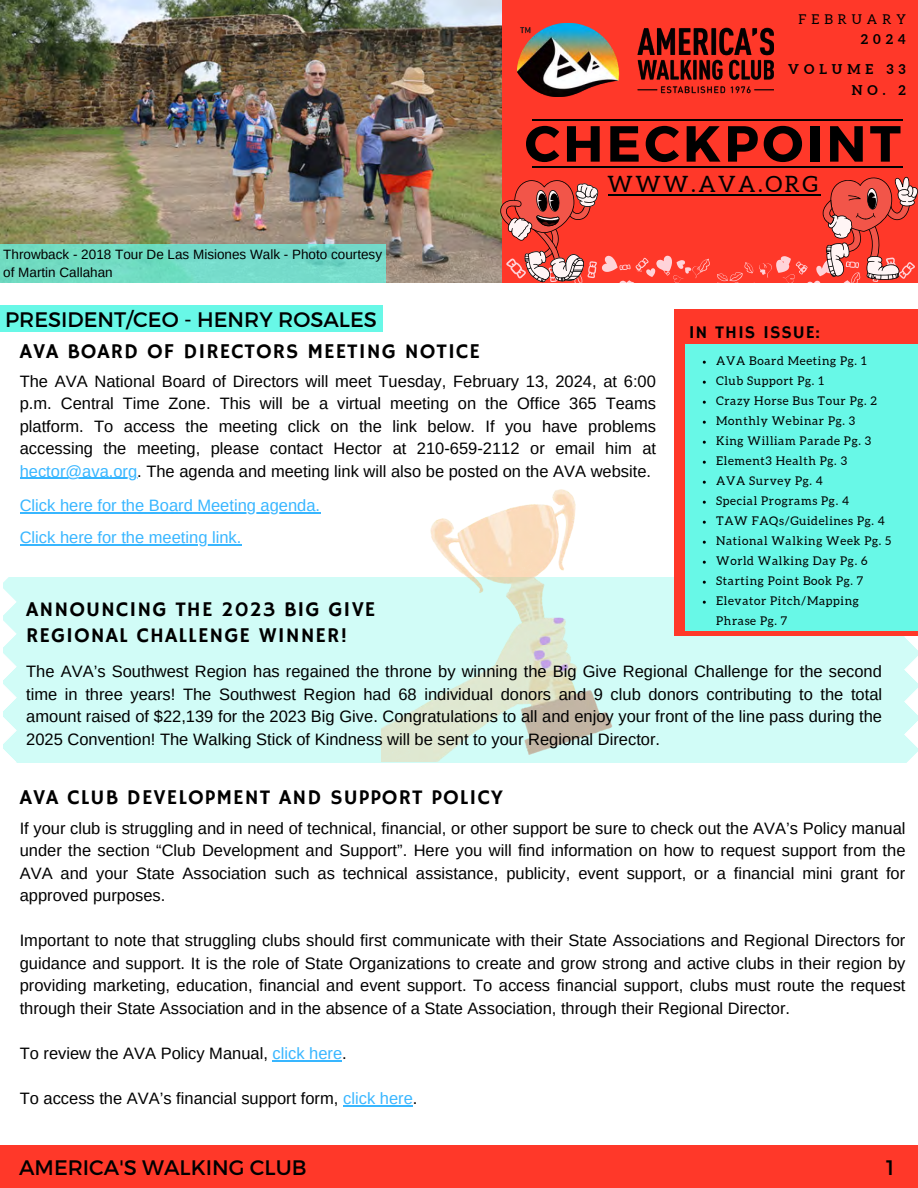
<style>
.page{position:relative;width:918px;height:1188px;background:#fff}
.page>*{position:absolute;margin:0;border:0;box-sizing:border-box;transform-origin:0 0}
.t1{font:700 50.7px "Montserrat";letter-spacing:.07em;color:#000}
.t2{font:22.5px "Aleo";letter-spacing:.11em;color:#000}
.t3{font:21px/25.8px "Hammersmith One";letter-spacing:.05em;color:#000}
.t4{font:21px "Montserrat";color:#000}
.t5{font:18px "Hammersmith One";letter-spacing:.05em;color:#000}
.t6{font:16.5px/22.5px "Arimo";color:#000;text-align:justify}
.t7{font:16.5px "Arimo";color:#38b6ff}
.t8{font:13.5px/18px "Arimo";color:#000}
.t9{font:13.5px/20.2px "Aleo";letter-spacing:.37em;color:#000;text-align:right}
.t10{font:700 13.5px/20.1px "Aleo";letter-spacing:.37em;color:#000;text-align:right}
.t11{font:12px/20px "Aleo";letter-spacing:.055em;color:#000}
.s1{font-weight:700}
.s2{color:#38b6ff}
</style>
<div class="page">
<div style="left:3px;top:577px;width:915px;height:185px;background:#d1fcf7"></div>
<svg style="left:904px;top:636px;width:14px;height:127px"></svg>
<div style="left:674px;top:309px;width:244px;height:327px;background:#ff3829"></div>
<div style="left:0;top:0;width:918px;height:282px;background:#ff3829"></div>
<svg style="left:3px;top:577px;width:14px;height:186px"></svg>
<div style="left:0;top:1145px;width:918px;height:43px;background:#ff3829"></div>
<img style="left:518px;top:23px;width:255px;height:73px">
<div style="left:686px;top:344px;width:232px;height:286px;background:#68f8e7"></div>
<hr style="left:608px;top:194px;width:212px;height:2px;background:#000">
<hr style="left:532px;top:119px;width:371px;height:1px;background:#000">
<hr style="left:532px;top:166px;width:371px;height:1px;background:#000">
<div style="left:0;top:306px;width:382px;height:26px;background:#68f8e7"></div>
<img style="left:0;top:0;width:502px;height:282px">
<div style="left:0;top:244px;width:386px;height:39px;background:#73dbc7"></div>
<svg style="left:717px;top:262px;width:36px;height:21px"></svg>
<svg style="left:759px;top:176px;width:159px;height:107px"></svg>
<svg style="left:499px;top:180px;width:211px;height:103px"></svg>
<img style="left:381px;top:489px;width:231px;height:272px">
<hr style="left:20px;top:478px;width:117px;height:1px;background:#38b6ff">
<hr style="left:20px;top:512px;width:300px;height:1px;background:#38b6ff">
<hr style="left:20px;top:544px;width:222px;height:1px;background:#38b6ff">
<hr style="left:273px;top:1060px;width:69px;height:1px;background:#38b6ff">
<hr style="left:343px;top:1105px;width:70px;height:1px;background:#38b6ff">
<p class="t9" style="left:799px;top:9px;width:109px">FEBRUARY<br><span class="s1">2024</span></p>
<p class="t10" style="left:788px;top:59px;width:119px">VOLUME 33<br>NO. 2</p>
<p class="t1" style="left:525px;top:111px;width:378px">CHECKPOINT</p>
<p class="t8" style="left:3px;top:245px;width:380px">Throwback - 2018 Tour De Las Misiones Walk - Photo courtesy of Martin Callahan</p>
<h6 class="t2" style="left:608px;top:171px;width:212px">WWW.AVA.ORG</h6>
<p class="t4" style="left:5px;top:305px;width:373px">PRESIDENT/CEO - HENRY ROSALES</p>
<p class="t3" style="left:20px;top:339px;width:462px">AVA BOARD OF DIRECTORS MEETING NOTICE</p>
<p class="t5" style="left:689px;top:322px;width:133px">IN THIS ISSUE:</p>
<h2 class="t11" style="left:716px;top:350px;width:152px">AVA Board Meeting Pg. 1</h2>
<p class="t11" style="left:716px;top:370px;width:109px">Club Support Pg. 1</p>
<p class="t11" style="left:716px;top:390px;width:162px">Crazy Horse Bus Tour Pg. 2</p>
<p class="t11" style="left:716px;top:410px;width:141px">Monthly Webinar Pg. 3</p>
<p class="t11" style="left:716px;top:430px;width:157px">King William Parade Pg. 3</p>
<p class="t11" style="left:716px;top:450px;width:132px">Element3 Health Pg. 3</p>
<h2 class="t11" style="left:716px;top:470px;width:108px">AVA Survey Pg. 4</h2>
<h3 class="t11" style="left:716px;top:490px;width:134px">Special Programs Pg. 4</h3>
<p class="t11" style="left:716px;top:510px;width:170px">TAW FAQs/Guidelines Pg. 4</p>
<p class="t11" style="left:716px;top:530px;width:177px">National Walking Week Pg. 5</p>
<p class="t11" style="left:716px;top:550px;width:153px">World Walking Day Pg. 6</p>
<p class="t11" style="left:716px;top:570px;width:149px">Starting Point Book Pg. 7</p>
<p class="t11" style="left:716px;top:590px;width:144px">Elevator Pitch/Mapping<br>Phrase Pg. 7</p>
<h5 class="t6" style="left:20px;top:370px;width:638px">The AVA National Board of Directors will meet Tuesday, February 13, 2024, at 6:00 p.m. Central Time Zone. This will be a virtual meeting on the Office 365 Teams platform. To access the meeting click on the link below. If you have problems accessing the meeting, please contact Hector at 210-659-2112 or email him at</h5>
<h1 class="t6" style="left:20px;top:460px;width:633px"><span class="s2">hector@ava.org</span>. The agenda and meeting link will also be posted on the AVA website.</h1>
<p class="t7" style="left:20px;top:496px;width:302px">Click here for the Board Meeting agenda.</p>
<p class="t7" style="left:20px;top:528px;width:223px">Click here for the meeting link.</p>
<p class="t3" style="left:26px;top:598px;width:351px">ANNOUNCING THE 2023 BIG GIVE<br>REGIONAL CHALLENGE WINNER!</p>
<p class="t6" style="left:26px;top:660px;width:857px">The AVA’s Southwest Region has regained the throne by winning the Big Give Regional Challenge for the second time in three years! The Southwest Region had 68 individual donors and 9 club donors contributing to the total amount raised of $22,139 for the 2023 Big Give. Congratulations to all and enjoy your front of the line pass during the 2025 Convention! The Walking Stick of Kindness will be sent to your Regional Director.</p>
<p class="t3" style="left:20px;top:785px;width:485px">AVA CLUB DEVELOPMENT AND SUPPORT POLICY</p>
<h2 class="t6" style="left:20px;top:817px;width:887px">If your club is struggling and in need of technical, financial, or other support be sure to check out the AVA’s Policy manual under the section “Club Development and Support”. Here you will find information on how to request support from the AVA and your State Association such as technical assistance, publicity, event support, or a financial mini grant for approved purposes.</h2>
<h4 class="t6" style="left:20px;top:929px;width:887px">Important to note that struggling clubs should first communicate with their State Associations and Regional Directors for guidance and support. It is the role of State Organizations to create and grow strong and active clubs in their region by providing marketing, education, financial and event support. To access financial support, clubs must route the request through their State Association and in the absence of a State Association, through their Regional Director.</h4>
<p class="t6" style="left:20px;top:1042px;width:329px">To review the AVA Policy Manual, <span class="s2">click here</span>.</p>
<p class="t6" style="left:20px;top:1087px;width:399px">To access the AVA’s financial support form, <span class="s2">click here</span>.</p>
<p class="t4" style="left:19px;top:1154px;width:289px">AMERICA'S WALKING CLUB</p>
<p class="t4" style="left:886px;top:1154px;width:10px">1</p>
</div>
